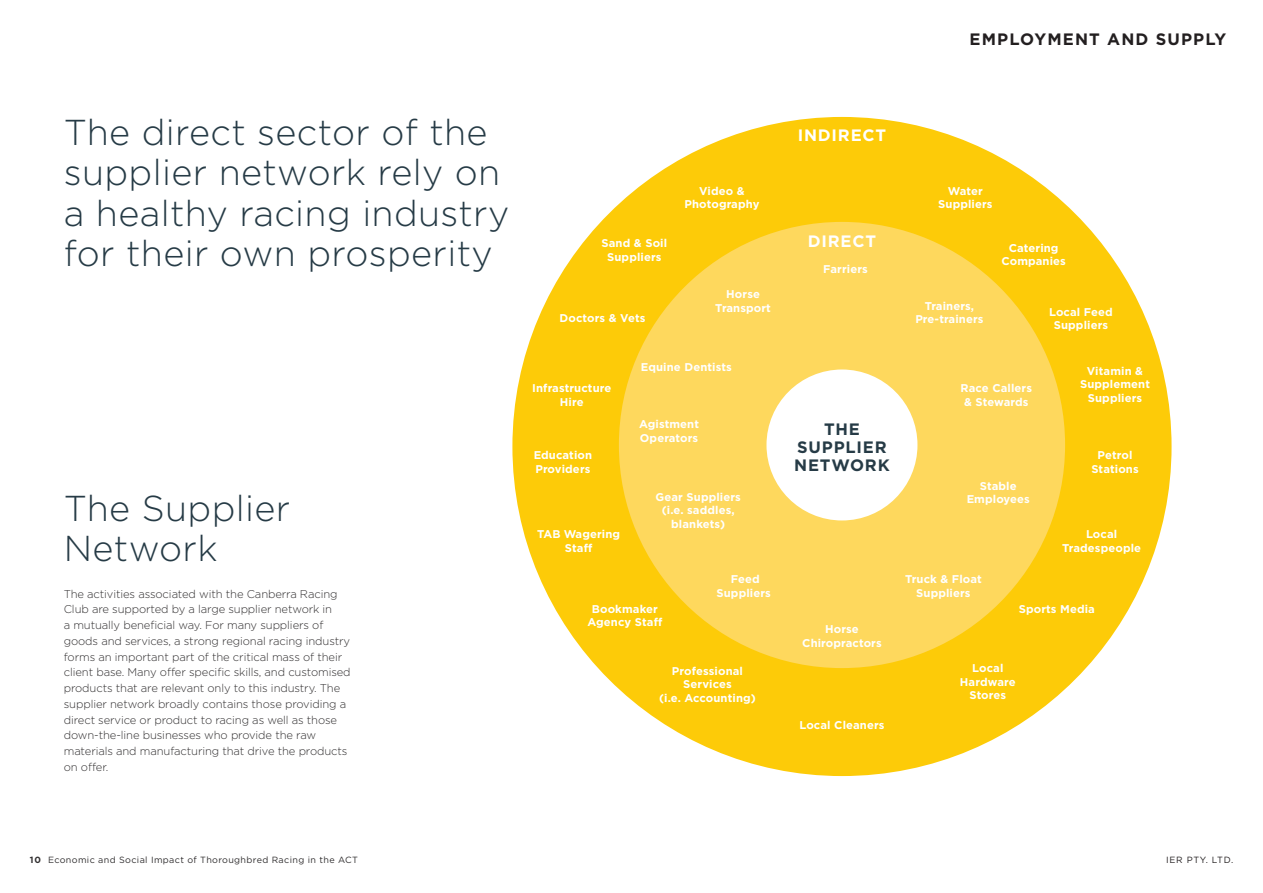
<style>
.page{position:relative;width:1263px;height:893px;background:#fff}
.page>*{position:absolute;margin:0;border:0;box-sizing:border-box;transform-origin:0 0}
.t1{font:300 36px/40.5px "Gotham";letter-spacing:.01em;color:#263b46}
.t2{font:700 16.5px "Gotham";letter-spacing:.07em;color:#231f20}
.t3{font:700 16.5px/18px "Gotham";letter-spacing:.05em;color:#263b46}
.t4{font:700 16.5px "Gotham";letter-spacing:.05em;color:#fff}
.t5{font:700 11.25px/13.5px "Gotham";letter-spacing:.01em;color:#fff;text-align:center}
.t6{font:300 11.25px/15.8px "Gotham";letter-spacing:-.01em;color:#312f30}
.t7{font:9px "Gotham";letter-spacing:.04em;color:#312f30}
.t8{font:9px "Gotham";letter-spacing:.07em;color:#231f20}
.s1{font-weight:700}
</style>
<div class="page">
<div style="left:512px;top:117px;width:659px;height:659px;background:#fdcb08;border-radius:50%"></div>
<div style="left:619px;top:222px;width:446px;height:446px;background:#fed85d;border-radius:50%"></div>
<div style="left:766px;top:369px;width:151px;height:151px;background:#fff;border-radius:50%"></div>
<p class="t2" style="left:969px;top:29px;width:258px">EMPLOYMENT AND SUPPLY</p>
<p class="t1" style="left:64px;top:111px;width:425px">The direct sector of the</p>
<p class="t4" style="left:798px;top:124px;width:90px">INDIRECT</p>
<p class="t1" style="left:64px;top:152px;width:447px">supplier network rely on a healthy racing industry for their own prosperity</p>
<p class="t5" style="left:684px;top:184px;width:76px">Video &amp;<br>Photography</p>
<p class="t4" style="left:808px;top:230px;width:70px">DIRECT</p>
<p class="t5" style="left:601px;top:236px;width:67px">Sand &amp; Soil<br>Suppliers</p>
<p class="t5" style="left:823px;top:262px;width:46px">Farriers</p>
<p class="t5" style="left:560px;top:311px;width:87px">Doctors &amp; Vets</p>
<p class="t5" style="left:726px;top:287px;width:35px">Horse</p>
<p class="t5" style="left:715px;top:301px;width:57px">Transport</p>
<p class="t5" style="left:532px;top:381px;width:81px">Infrastructure<br>Hire</p>
<p class="t5" style="left:534px;top:449px;width:60px;text-align:left">Education<br>Providers</p>
<p class="t5" style="left:641px;top:360px;width:92px">Equine Dentists</p>
<p class="t5" style="left:639px;top:417px;width:61px;text-align:left">Agistment<br>Operators</p>
<p class="t3" style="left:824px;top:420px;width:37px">THE</p>
<p class="t3" style="left:794px;top:438px;width:97px">SUPPLIER<br>NETWORK</p>
<p class="t5" style="left:938px;top:184px;width:56px">Water<br>Suppliers</p>
<p class="t5" style="left:1001px;top:241px;width:66px">Catering<br>Companies</p>
<p class="t5" style="left:925px;top:299px;width:51px">Trainers,</p>
<p class="t5" style="left:915px;top:312px;width:70px">Pre-trainers</p>
<p class="t5" style="left:1049px;top:305px;width:65px">Local Feed<br>Suppliers</p>
<p class="t5" style="left:960px;top:381px;width:73px">Race Callers &amp; Stewards</p>
<p class="t5" style="left:1080px;top:364px;width:71px">Vitamin &amp;<br>Supplement<br>Suppliers</p>
<p class="t5" style="left:1091px;top:449px;width:49px">Petrol<br>Stations</p>
<p class="t1" style="left:64px;top:487px;width:228px">The Supplier<br>Network</p>
<p class="t6" style="left:64px;top:585px;width:288px">The activities associated with the Canberra Racing Club are supported by a large supplier network in<br>a mutually beneficial way. For many suppliers of goods and services, a strong regional racing industry forms an important part of the critical mass of their client base. Many offer specific skills, and customised products that are relevant only to this industry. The supplier network broadly contains those providing a direct service or product to racing as well as those down-the-line businesses who provide the raw materials and manufacturing that drive the products on offer.</p>
<p class="t5" style="left:537px;top:527px;width:85px">TAB Wagering<br>Staff</p>
<p class="t5" style="left:655px;top:490px;width:87px">Gear Suppliers (i.e. saddles, blankets)</p>
<p class="t5" style="left:967px;top:479px;width:65px">Stable<br>Employees</p>
<p class="t5" style="left:716px;top:572px;width:56px">Feed<br>Suppliers</p>
<p class="t5" style="left:905px;top:572px;width:78px">Truck &amp; Float<br>Suppliers</p>
<p class="t5" style="left:1062px;top:527px;width:80px">Local<br>Tradespeople</p>
<p class="t5" style="left:587px;top:602px;width:76px">Bookmaker<br>Agency Staff</p>
<p class="t5" style="left:672px;top:664px;width:72px">Professional<br>Services</p>
<p class="t5" style="left:659px;top:691px;width:98px">(i.e. Accounting)</p>
<p class="t5" style="left:825px;top:622px;width:35px">Horse</p>
<p class="t5" style="left:802px;top:636px;width:81px">Chiropractors</p>
<p class="t5" style="left:799px;top:719px;width:87px">Local Cleaners</p>
<p class="t5" style="left:1019px;top:602px;width:78px">Sports Media</p>
<p class="t5" style="left:960px;top:662px;width:57px">Local<br>Hardware<br>Stores</p>
<p class="t7" style="left:30px;top:854px;width:330px"><span class="s1">10</span> Economic and Social Impact of Thoroughbred Racing in the ACT</p>
<p class="t8" style="left:1166px;top:854px;width:68px">IER PTY. LTD.</p>
</div>
